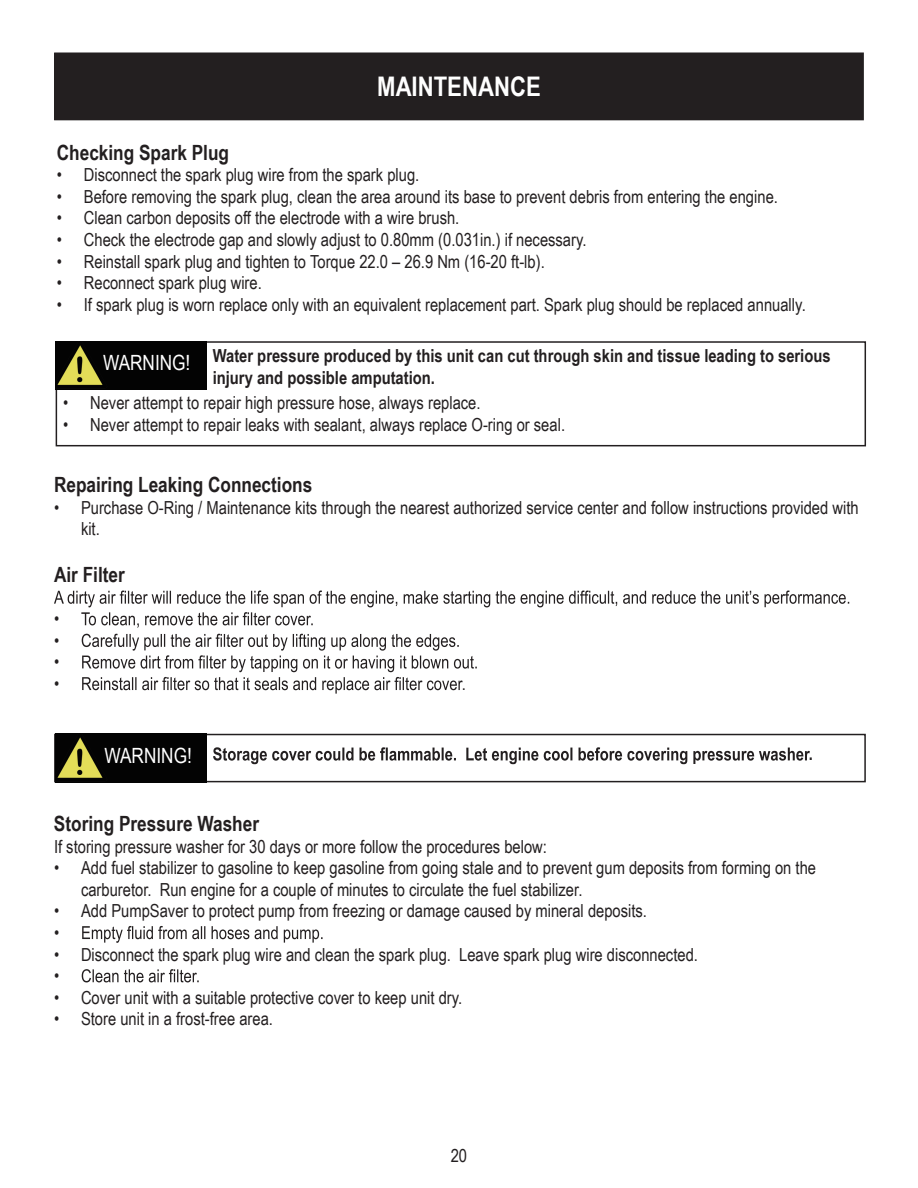
<style>
.page{position:relative;width:918px;height:1188px;background:#fff}
.page>*{position:absolute;margin:0;border:0;box-sizing:border-box;transform-origin:0 0}
.t1{font:700 27px "Arial Narrow";color:#fff}
.t2{font:700 21px "Arial Narrow";color:#231f20}
.t3{font:21px "Arial Narrow";color:#fff}
.t4{font:18px/21.6px "Arial Narrow";color:#231f20}
.t5{font:700 18px/21.6px "Arial Narrow";color:#231f20}
.s1{font-weight:400;font-size:21px;color:#fff}
</style>
<div class="page">
<svg style="left:54px;top:591px;width:795px;height:37px"></svg>
<svg style="left:82px;top:634px;width:395px;height:60px"></svg>
<svg style="left:213px;top:747px;width:597px;height:17px"></svg>
<div style="left:54px;top:734px;width:812px;height:48px;border:2px solid #231f20"></div>
<img style="left:56px;top:734px;width:151px;height:48px">
<svg style="left:82px;top:926px;width:241px;height:17px"></svg>
<svg style="left:82px;top:969px;width:117px;height:13px"></svg>
<div style="left:55px;top:53px;width:808px;height:67px;background:#231f20"></div>
<div style="left:54px;top:52px;width:810px;height:68px;border:2px solid #231f20"></div>
<div style="left:56px;top:341px;width:810px;height:105px;border:2px solid #231f20"></div>
<img style="left:56px;top:341px;width:151px;height:49px">
<h1 class="t1" style="left:377px;top:66px;width:165px">MAINTENANCE</h1>
<p class="t2" style="left:57px;top:136px;width:174px">Checking Spark Plug</p>
<p class="t4" style="left:57px;top:163px;width:364px">• Disconnect the spark plug wire from the spark plug.</p>
<p class="t4" style="left:57px;top:185px;width:723px">• Before removing the spark plug, clean the area around its base to prevent debris from entering the engine.</p>
<p class="t4" style="left:57px;top:207px;width:404px">• Clean carbon deposits off the electrode with a wire brush.</p>
<p class="t4" style="left:57px;top:228px;width:531px">• Check the electrode gap and slowly adjust to 0.80mm (0.031in.) if necessary.</p>
<p class="t4" style="left:57px;top:250px;width:489px">• Reinstall spark plug and tighten to Torque 22.0 – 26.9 Nm (16-20 ft-lb).</p>
<p class="t4" style="left:57px;top:271px;width:207px">• Reconnect spark plug wire.</p>
<p class="t4" style="left:57px;top:293px;width:750px">• If spark plug is worn replace only with an equivalent replacement part. Spark plug should be replaced annually.</p>
<p class="t5" style="left:213px;top:344px;width:619px;text-indent:-110px"><span class="s1">WARNING!</span> Water pressure produced by this unit can cut through skin and tissue leading to serious injury and possible amputation.</p>
<p class="t4" style="left:63px;top:392px;width:419px">• Never attempt to repair high pressure hose, always replace.</p>
<p class="t4" style="left:63px;top:413px;width:503px">• Never attempt to repair leaks with sealant, always replace O-ring or seal.</p>
<p class="t2" style="left:54px;top:469px;width:260px">Repairing Leaking Connections</p>
<p class="t4" style="left:81px;top:496px;width:779px;text-indent:-27px">• Purchase O-Ring / Maintenance kits through the nearest authorized service center and follow instructions provided with kit.</p>
<p class="t2" style="left:54px;top:559px;width:72px">Air Filter</p>
<p class="t4" style="left:54px;top:607px;width:7px;text-align:justify">• • • •</p>
<p class="t4" style="left:462px;top:672px;width:6px">.</p>
<p class="t3" style="left:105px;top:740px;width:89px">WARNING!</p>
<p class="t5" style="left:809px;top:742px;width:6px">.</p>
<p class="t2" style="left:54px;top:808px;width:207px">Storing Pressure Washer</p>
<p class="t4" style="left:54px;top:835px;width:495px">If storing pressure washer for 30 days or more follow the procedures below:</p>
<p class="t4" style="left:81px;top:856px;width:737px;text-indent:-27px">• Add fuel stabilizer to gasoline to keep gasoline from going stale and to prevent gum deposits from forming on the carburetor. Run engine for a couple of minutes to circulate the fuel stabilizer.</p>
<p class="t4" style="left:54px;top:900px;width:595px">• Add PumpSaver to protect pump from freezing or damage caused by mineral deposits. •</p>
<p class="t4" style="left:54px;top:943px;width:645px">• Disconnect the spark plug wire and clean the spark plug. Leave spark plug wire disconnected. •</p>
<p class="t4" style="left:54px;top:986px;width:410px">• Cover unit with a suitable protective cover to keep unit dry.</p>
<p class="t4" style="left:54px;top:1008px;width:220px">• Store unit in a frost-free area.</p>
<p class="t4" style="left:451px;top:1144px;width:18px">20</p>
</div>
